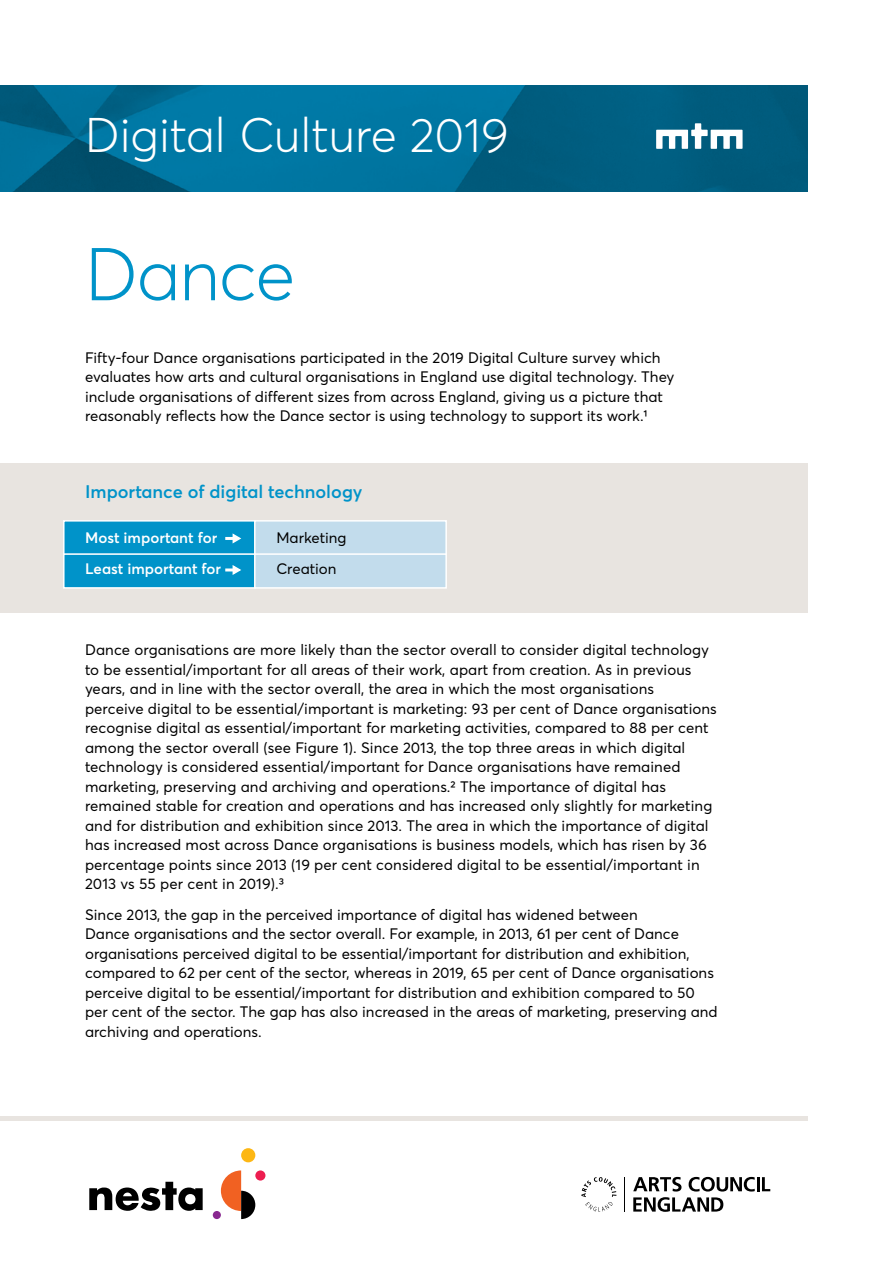
<style>
.page{position:relative;width:893px;height:1263px;background:#fff}
.page>*{position:absolute;margin:0;border:0;box-sizing:border-box;transform-origin:0 0}
.t1{font:300 73.5px "Averta";letter-spacing:-.02em;color:#0093c9}
.t2{font:300 48px "Averta";color:#fff}
.t3{font:600 18px "Averta";color:#0093c9}
.t4{font:15px/19.5px "Averta";color:#000}
.t5{font:600 15px "Averta";color:#fff}
</style>
<div class="page">
<div style="left:0;top:463px;width:808px;height:149px;background:#e8e4e0"></div>
<div style="left:63px;top:520px;width:193px;height:35px;background:#0093c9;border:2px solid #fff"></div>
<div style="left:254px;top:520px;width:193px;height:35px;background:#c2dcec;border:2px solid #fff"></div>
<div style="left:63px;top:553px;width:193px;height:36px;background:#0093c9;border:2px solid #fff"></div>
<div style="left:254px;top:553px;width:193px;height:36px;background:#c2dcec;border:2px solid #fff"></div>
<svg style="left:0;top:85px;width:808px;height:106px;background:#006990"></svg>
<hr style="left:0;top:1116px;width:808px;height:4px;background:#e8e4e0">
<svg style="left:656px;top:123px;width:87px;height:26px"></svg>
<svg style="left:581px;top:1177px;width:35px;height:34px"></svg>
<svg style="left:633px;top:1177px;width:48px;height:14px"></svg>
<svg style="left:689px;top:1177px;width:66px;height:14px"></svg>
<hr style="left:757px;top:1177px;width:3px;height:14px;background:#000">
<svg style="left:762px;top:1177px;width:8px;height:14px"></svg>
<svg style="left:633px;top:1197px;width:90px;height:15px"></svg>
<hr style="left:624px;top:1177px;width:1px;height:34px;background:#000">
<svg style="left:89px;top:1182px;width:114px;height:29px"></svg>
<div style="left:213px;top:1211px;width:8px;height:8px;background:#892890;border-radius:50%"></div>
<div style="left:255px;top:1170px;width:10px;height:10px;background:#ed1d50;border-radius:50%"></div>
<div style="left:241px;top:1148px;width:14px;height:14px;background:#fdb714;border-radius:50%"></div>
<svg style="left:221px;top:1170px;width:34px;height:49px"></svg>
<svg style="left:225px;top:533px;width:17px;height:11px"></svg>
<svg style="left:225px;top:565px;width:16px;height:10px"></svg>
<h2 class="t2" style="left:85px;top:106px;width:425px">Digital Culture 2019</h2>
<h1 class="t1" style="left:85px;top:229px;width:212px">Dance</h1>
<p class="t4" style="left:85px;top:347px;width:591px">Fifty-four Dance organisations participated in the 2019 Digital Culture survey which evaluates how arts and cultural organisations in England use digital technology. They include organisations of different sizes from across England, giving us a picture that reasonably reflects how the Dance sector is using technology to support its work.1</p>
<p class="t3" style="left:85px;top:480px;width:279px">Importance of digital technology</p>
<p class="t5" style="left:85px;top:528px;width:134px">Most important for</p>
<p class="t4" style="left:276px;top:527px;width:72px">Marketing</p>
<p class="t5" style="left:85px;top:560px;width:138px">Least important for</p>
<p class="t4" style="left:276px;top:559px;width:62px">Creation</p>
<p class="t4" style="left:85px;top:640px;width:633px">Dance organisations are more likely than the sector overall to consider digital technology to be essential/important for all areas of their work, apart from creation. As in previous years, and in line with the sector overall, the area in which the most organisations<br>perceive digital to be essential/important is marketing: 93 per cent of Dance organisations recognise digital as essential/important for marketing activities, compared to 88 per cent among the sector overall (see Figure 1). Since 2013, the top three areas in which digital technology is considered essential/important for Dance organisations have remained marketing, preserving and archiving and operations.2 The importance of digital has remained stable for creation and operations and has increased only slightly for marketing and for distribution and exhibition since 2013. The area in which the importance of digital has increased most across Dance organisations is business models, which has risen by 36 percentage points since 2013 (19 per cent considered digital to be essential/important in 2013 vs 55 per cent in 2019).3</p>
<p class="t4" style="left:85px;top:904px;width:634px">Since 2013, the gap in the perceived importance of digital has widened between<br>Dance organisations and the sector overall. For example, in 2013, 61 per cent of Dance organisations perceived digital to be essential/important for distribution and exhibition, compared to 62 per cent of the sector, whereas in 2019, 65 per cent of Dance organisations perceive digital to be essential/important for distribution and exhibition compared to 50 per cent of the sector. The gap has also increased in the areas of marketing, preserving and archiving and operations.</p>
</div>
